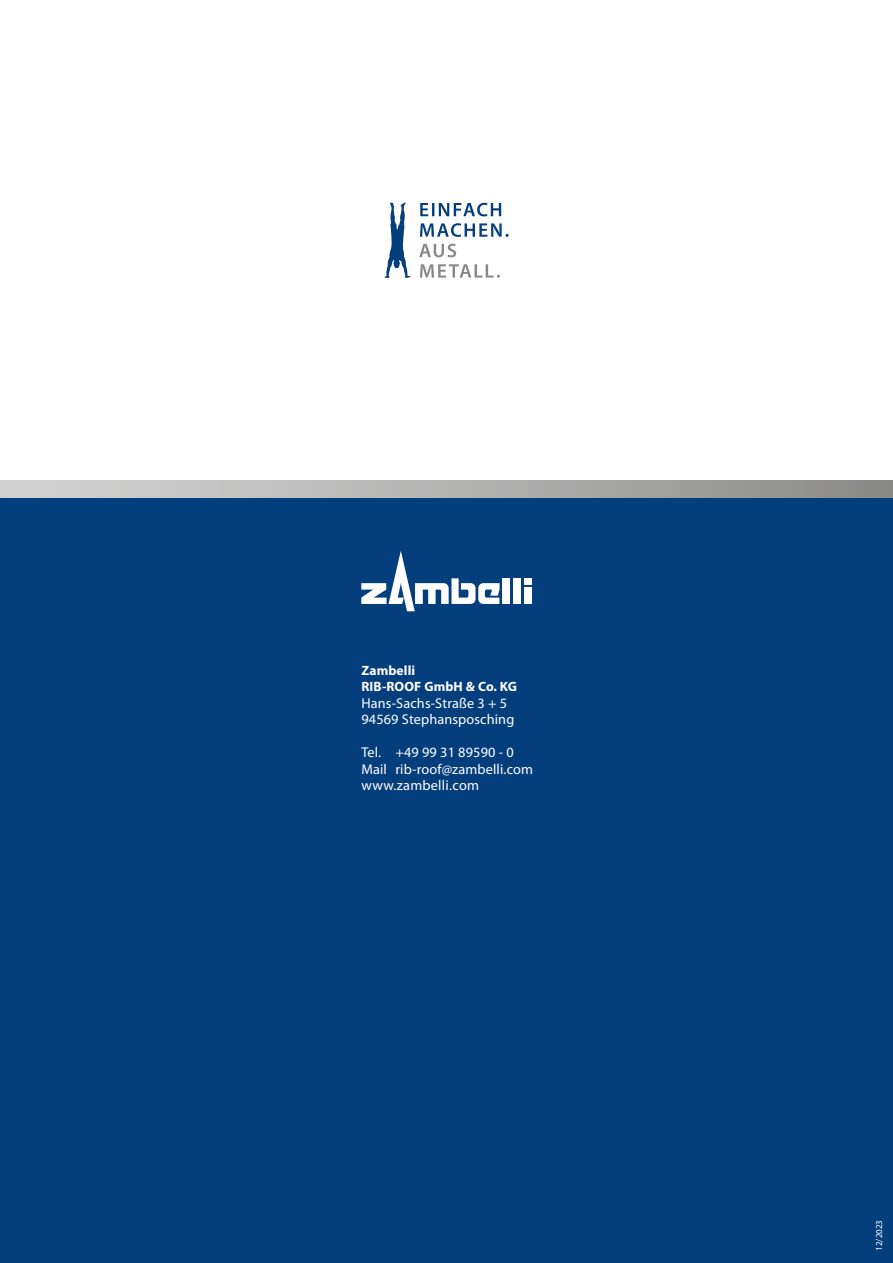
<style>
.page{position:relative;width:893px;height:1263px;background:#fff}
.page>*{position:absolute;margin:0;border:0;box-sizing:border-box;transform-origin:0 0}
.t1{font:14.25px/16.5px "Myriad Pro";letter-spacing:.01em;color:#fff}
.t2{font:700 13.5px/16.5px "Myriad Pro";letter-spacing:.01em;color:#fff}
.t3{font:9px "Myriad Pro";color:#fff}
</style>
<div class="page">
<div style="left:0;top:489px;width:893px;height:774px;background:#053e7c"></div>
<div style="left:0;top:480px;width:893px;height:17px;background:linear-gradient(to right,#d7d7d7,#8d8c8b)"></div>
<svg style="left:420px;top:264px;width:80px;height:14px"></svg>
<svg style="left:419px;top:244px;width:37px;height:13px"></svg>
<svg style="left:384px;top:203px;width:27px;height:75px"></svg>
<svg style="left:420px;top:223px;width:89px;height:14px"></svg>
<svg style="left:420px;top:203px;width:81px;height:13px"></svg>
<div style="left:502px;top:578px;width:8px;height:26px;background:#fff"></div>
<div style="left:513px;top:578px;width:8px;height:26px;background:#fff"></div>
<div style="left:524px;top:588px;width:8px;height:16px;background:#fff"></div>
<div style="left:524px;top:578px;width:8px;height:7px;background:#fff"></div>
<svg style="left:361px;top:551px;width:139px;height:60px"></svg>
<p class="t2" style="left:361px;top:662px;width:157px">Zambelli<br>RIB-ROOF GmbH &amp; Co. KG</p>
<p class="t1" style="left:361px;top:695px;width:154px">Hans-Sachs-Straße 3 + 5<br>94569 Stephansposching</p>
<p class="t1" style="left:361px;top:744px;width:173px">Tel. +49 99 31 89590 - 0<br>Mail rib-roof@zambelli.com www.zambelli.com</p>
<p class="t3" style="left:874px;top:1251px;width:32px;rotate:-90deg">12/2023</p>
</div>
